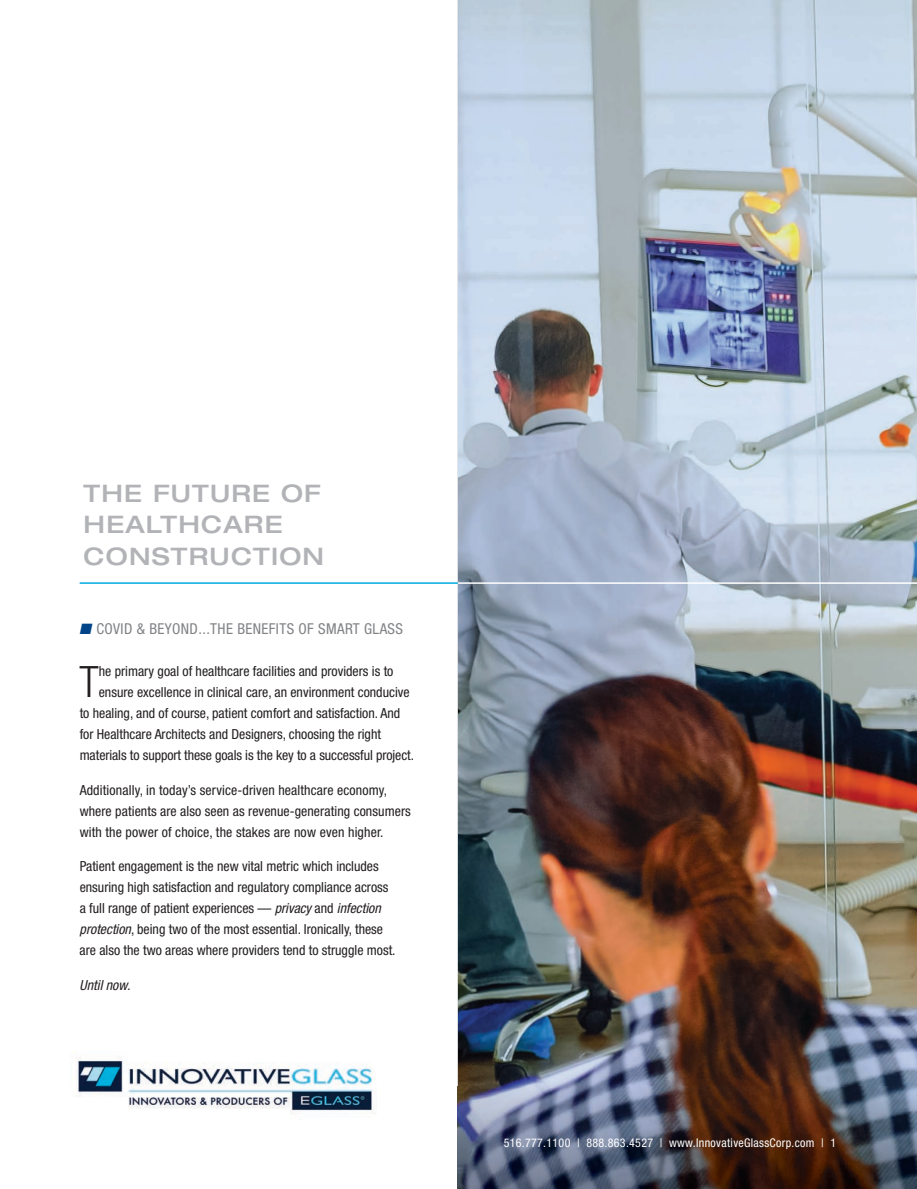
<style>
.page{position:relative;width:917px;height:1189px;background:#fff}
.page>*{position:absolute;margin:0;border:0;box-sizing:border-box;transform-origin:0 0}
.t1{font:300 condensed 43.35px "Helvetica Neue";color:#231f20}
.t2{font:500 expanded 24.15px/31.7px "Helvetica Neue";letter-spacing:.05em;color:#b2b3b7}
.t3{font:condensed 15px "Helvetica Neue";letter-spacing:.025em;color:#808285}
.t4{font:condensed 13.8px/21px "Helvetica Neue";color:#231f20}
.t5{font:italic condensed 13.8px "Helvetica Neue";color:#231f20}
.t6{font:condensed 12px "Helvetica Neue";letter-spacing:.025em;color:#fff}
.s1{color:#014588}
.s2{font-style:italic}
</style>
<div class="page">
<img style="left:458px;top:0;width:458px;height:1087px">
<img style="left:73px;top:1051px;width:302px;height:63px">
<img style="left:458px;top:1087px;width:458px;height:102px">
<hr style="left:80px;top:582px;width:378px;height:2px;background:#00aadc">
<hr style="left:458px;top:582px;width:458px;height:2px;background:#fff">
<h2 class="t2" style="left:84px;top:477px;width:242px">THE FUTURE OF<br>HEALTHCARE<br>CONSTRUCTION</h2>
<p class="t3" style="left:80px;top:619px;width:325px"><span class="s1">■</span> COVID &amp; BEYOND...THE BENEFITS OF SMART GLASS</p>
<h1 class="t1" style="left:80px;top:657px;width:21px">T</h1>
<p class="t4" style="left:99px;top:660px;width:296px">he primary goal of healthcare facilities and providers is to</p>
<p class="t4" style="left:99px;top:681px;width:312px">ensure excellence in clinical care, an environment conducive</p>
<p class="t4" style="left:80px;top:703px;width:322px">to healing, and of course, patient comfort and satisfaction. And</p>
<p class="t4" style="left:80px;top:724px;width:303px">for Healthcare Architects and Designers, choosing the right</p>
<p class="t4" style="left:80px;top:745px;width:336px">materials to support these goals is the key to a successful project.</p>
<p class="t4" style="left:80px;top:779px;width:332px">Additionally, in today’s service-driven healthcare economy, where patients are also seen as revenue-generating consumers with the power of choice, the stakes are now even higher.</p>
<p class="t4" style="left:80px;top:856px;width:317px">Patient engagement is the new vital metric which includes ensuring high satisfaction and regulatory compliance across a full range of patient experiences — <span class="s2">privacy</span>and <span class="s2">infection protection</span>, being two of the most essential. Ironically, these are also the two areas where providers tend to struggle most.</p>
<p class="t5" style="left:80px;top:977px;width:56px">Untilnow.</p>
<p class="t6" style="left:503px;top:1136px;width:334px">516.777.1100 | 888.863.4527 | www.InnovativeGlassCorp.com | 1</p>
</div>
